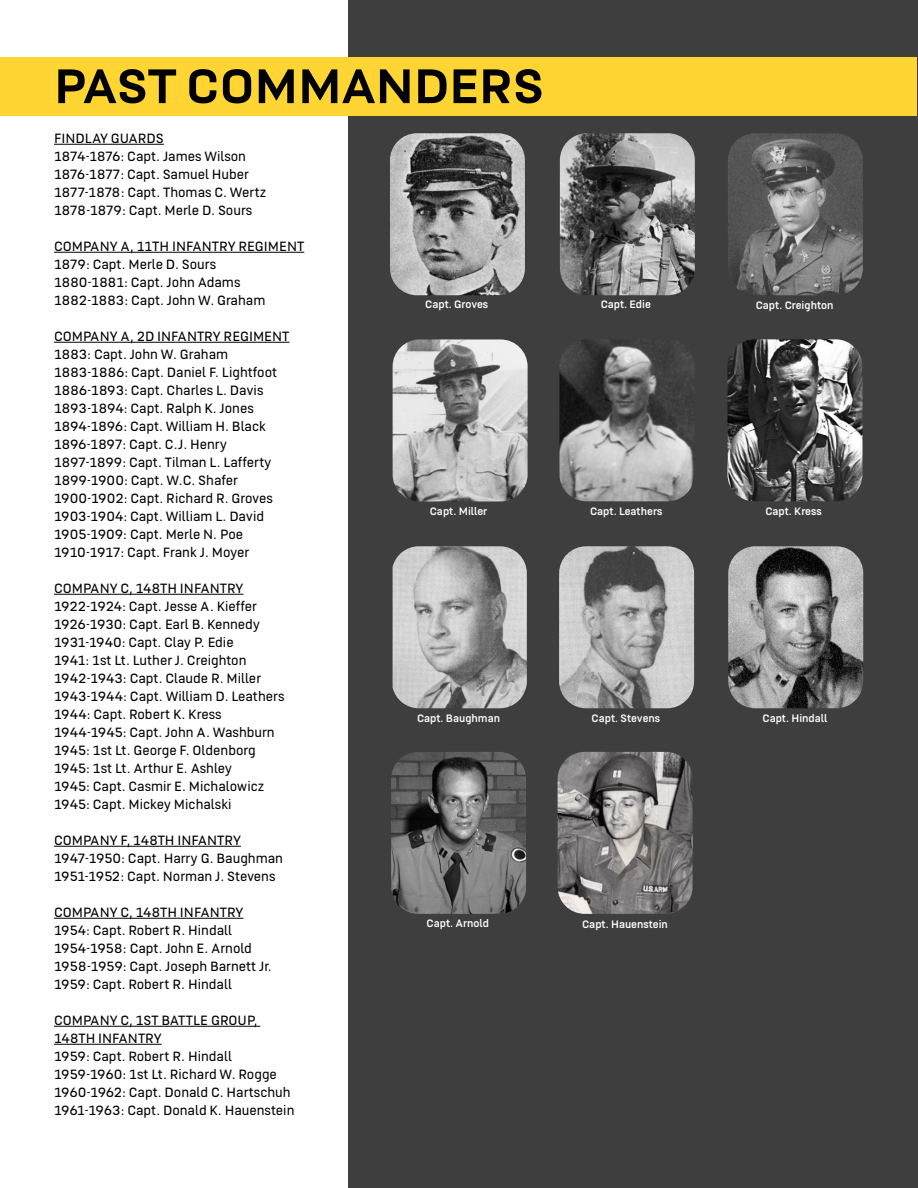
<style>
.page{position:relative;width:918px;height:1188px;background:#fff}
.page>*{position:absolute;margin:0;border:0;box-sizing:border-box;transform-origin:0 0}
.t1{font:700 54px "US Army";color:#000}
.t2{font:300 15px "US Army";color:#000}
.t3{font:12px "US Army";color:#fff}
</style>
<div class="page">
<div style="left:349px;top:0;width:569px;height:1188px;background:#3e3e3e"></div>
<hr style="left:54px;top:144px;width:110px;height:1px;background:#000">
<hr style="left:54px;top:252px;width:250px;height:1px;background:#000">
<hr style="left:54px;top:342px;width:235px;height:1px;background:#000">
<hr style="left:54px;top:594px;width:189px;height:1px;background:#000">
<hr style="left:54px;top:846px;width:187px;height:1px;background:#000">
<hr style="left:54px;top:918px;width:189px;height:1px;background:#000">
<hr style="left:54px;top:1026px;width:206px;height:1px;background:#000">
<hr style="left:54px;top:1044px;width:108px;height:1px;background:#000">
<img style="left:390px;top:133px;width:135px;height:162px">
<img style="left:560px;top:133px;width:135px;height:162px">
<img style="left:393px;top:546px;width:134px;height:162px">
<img style="left:559px;top:546px;width:135px;height:162px">
<img style="left:728px;top:546px;width:135px;height:162px">
<img style="left:391px;top:752px;width:135px;height:162px">
<img style="left:558px;top:752px;width:135px;height:162px">
<img style="left:728px;top:133px;width:135px;height:162px">
<img style="left:559px;top:340px;width:135px;height:161px">
<img style="left:728px;top:339px;width:134px;height:162px">
<img style="left:393px;top:339px;width:135px;height:162px">
<div style="left:0;top:57px;width:916px;height:58px;background:#fed532"></div>
<p class="t1" style="left:54px;top:56px;width:492px">PAST COMMANDERS</p>
<p class="t2" style="left:54px;top:130px;width:111px">FINDLAY GUARDS</p>
<p class="t2" style="left:54px;top:148px;width:194px">1874-1876: Capt. James Wilson</p>
<p class="t2" style="left:54px;top:166px;width:196px">1876-1877: Capt. Samuel Huber</p>
<p class="t2" style="left:54px;top:184px;width:214px">1877-1878: Capt. Thomas C. Wertz</p>
<p class="t2" style="left:54px;top:202px;width:200px">1878-1879: Capt. Merle D. Sours</p>
<p class="t2" style="left:54px;top:238px;width:252px">COMPANY A, 11TH INFANTRY REGIMENT</p>
<p class="t2" style="left:54px;top:256px;width:164px">1879: Capt. Merle D. Sours</p>
<p class="t2" style="left:54px;top:274px;width:188px">1880-1881: Capt. John Adams</p>
<p class="t2" style="left:54px;top:292px;width:213px">1882-1883: Capt. John W. Graham</p>
<p class="t2" style="left:54px;top:328px;width:237px">COMPANY A, 2D INFANTRY REGIMENT</p>
<p class="t2" style="left:54px;top:346px;width:176px">1883: Capt. John W. Graham</p>
<p class="t2" style="left:54px;top:364px;width:225px">1883-1886: Capt. Daniel F. Lightfoot</p>
<p class="t2" style="left:54px;top:382px;width:211px">1886-1893: Capt. Charles L. Davis</p>
<p class="t2" style="left:54px;top:400px;width:201px">1893-1894: Capt. Ralph K. Jones</p>
<p class="t2" style="left:54px;top:418px;width:214px">1894-1896: Capt. William H. Black</p>
<p class="t2" style="left:54px;top:436px;width:175px">1896-1897: Capt. C.J. Henry</p>
<p class="t2" style="left:54px;top:454px;width:219px">1897-1899: Capt. Tilman L. Lafferty</p>
<p class="t2" style="left:54px;top:472px;width:185px">1899-1900: Capt. W.C. Shafer</p>
<p class="t2" style="left:54px;top:490px;width:220px">1900-1902: Capt. Richard R. Groves</p>
<p class="t2" style="left:54px;top:508px;width:212px">1903-1904: Capt. William L. David</p>
<p class="t2" style="left:54px;top:526px;width:191px">1905-1909: Capt. Merle N. Poe</p>
<p class="t2" style="left:54px;top:544px;width:197px">1910-1917: Capt. Frank J. Moyer</p>
<p class="t2" style="left:54px;top:580px;width:191px">COMPANY C, 148TH INFANTRY</p>
<p class="t2" style="left:54px;top:598px;width:204px">1922-1924: Capt. Jesse A. Kieffer</p>
<p class="t2" style="left:54px;top:616px;width:208px">1926-1930: Capt. Earl B. Kennedy</p>
<p class="t2" style="left:54px;top:634px;width:181px">1931-1940: Capt. Clay P. Edie</p>
<p class="t2" style="left:54px;top:652px;width:194px">1941: 1st Lt. Luther J. Creighton</p>
<p class="t2" style="left:54px;top:670px;width:209px">1942-1943: Capt. Claude R. Miller</p>
<p class="t2" style="left:54px;top:688px;width:232px">1943-1944: Capt. William D. Leathers</p>
<p class="t2" style="left:54px;top:706px;width:169px">1944: Capt. Robert K. Kress</p>
<p class="t2" style="left:54px;top:724px;width:222px">1944-1945: Capt. John A. Washburn</p>
<p class="t2" style="left:54px;top:742px;width:203px">1945: 1st Lt. George F. Oldenborg</p>
<p class="t2" style="left:54px;top:760px;width:180px">1945: 1st Lt. Arthur E. Ashley</p>
<p class="t2" style="left:54px;top:778px;width:212px">1945: Capt. Casmir E. Michalowicz</p>
<p class="t2" style="left:54px;top:796px;width:179px">1945: Capt. Mickey Michalski</p>
<p class="t2" style="left:54px;top:832px;width:188px">COMPANY F, 148TH INFANTRY</p>
<p class="t2" style="left:54px;top:850px;width:231px">1947-1950: Capt. Harry G. Baughman</p>
<p class="t2" style="left:54px;top:868px;width:223px">1951-1952: Capt. Norman J. Stevens</p>
<p class="t2" style="left:54px;top:904px;width:191px">COMPANY C, 148TH INFANTRY</p>
<p class="t2" style="left:54px;top:922px;width:180px">1954: Capt. Robert R. Hindall</p>
<p class="t2" style="left:54px;top:940px;width:200px">1954-1958: Capt. John E. Arnold</p>
<p class="t2" style="left:54px;top:958px;width:219px">1958-1959: Capt. Joseph Barnett Jr.</p>
<p class="t2" style="left:54px;top:976px;width:179px">1959: Capt. Robert R. Hindall</p>
<p class="t2" style="left:54px;top:1012px;width:205px">COMPANY C, 1ST BATTLE GROUP,</p>
<p class="t2" style="left:54px;top:1030px;width:109px">148TH INFANTRY</p>
<p class="t2" style="left:54px;top:1048px;width:179px">1959: Capt. Robert R. Hindall</p>
<p class="t2" style="left:54px;top:1066px;width:224px">1959-1960: 1st Lt. Richard W. Rogge</p>
<p class="t2" style="left:54px;top:1084px;width:238px">1960-1962: Capt. Donald C. Hartschuh</p>
<p class="t2" style="left:54px;top:1102px;width:242px">1961-1963: Capt. Donald K. Hauenstein</p>
<p class="t3" style="left:425px;top:298px;width:64px">Capt. Groves</p>
<p class="t3" style="left:601px;top:298px;width:52px">Capt. Edie</p>
<p class="t3" style="left:756px;top:299px;width:79px">Capt. Creighton</p>
<p class="t3" style="left:430px;top:504px;width:59px">Capt. Miller</p>
<p class="t3" style="left:590px;top:504px;width:74px">Capt. Leathers</p>
<p class="t3" style="left:765px;top:504px;width:58px">Capt. Kress</p>
<p class="t3" style="left:417px;top:711px;width:85px">Capt. Baughman</p>
<p class="t3" style="left:592px;top:712px;width:70px">Capt. Stevens</p>
<p class="t3" style="left:763px;top:711px;width:66px">Capt. Hindall</p>
<p class="t3" style="left:427px;top:917px;width:64px">Capt. Arnold</p>
<p class="t3" style="left:582px;top:917px;width:87px">Capt. Hauenstein</p>
</div>
